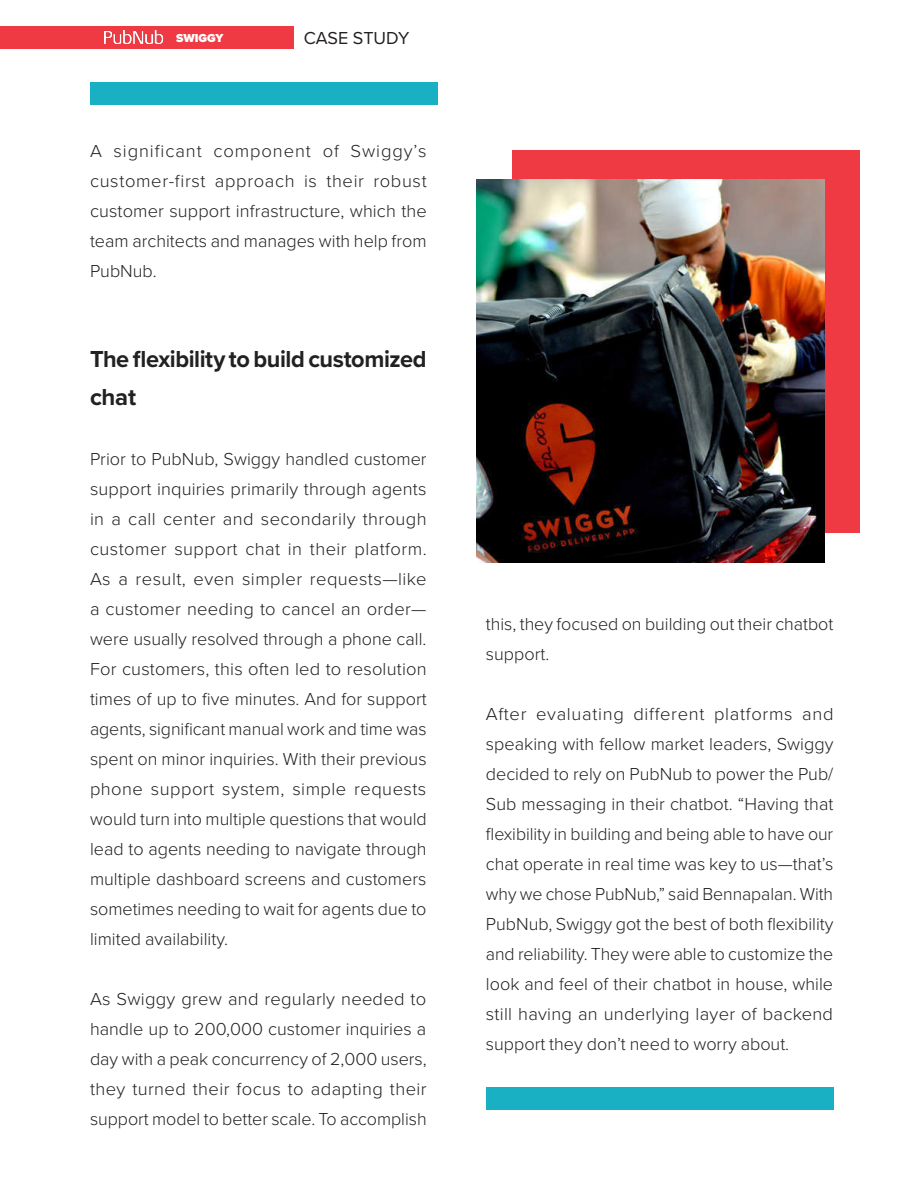
<style>
.page{position:relative;width:918px;height:1188px;background:#fff}
.page>*{position:absolute;margin:0;border:0;box-sizing:border-box;transform-origin:0 0}
.t1{font:700 24px/37.5px "Proxima Nova";letter-spacing:-.02em;color:#212121}
.t2{font:300 18px/30px "Proxima Nova";color:#212121;text-align:justify}
.t3{font:18px "Proxima Nova";letter-spacing:-.005em;color:#231f20}
.t4{font:900 12px "Proxima Nova";color:#fff}
</style>
<div class="page">
<div style="left:512px;top:150px;width:348px;height:382px;background:#f03a43"></div>
<img style="left:477px;top:180px;width:347px;height:382px">
<div style="left:486px;top:1087px;width:347px;height:23px;background:#1ab0c3"></div>
<div style="left:90px;top:82px;width:347px;height:23px;background:#1ab0c3"></div>
<div style="left:0;top:26px;width:294px;height:23px;background:#f03a43"></div>
<img style="left:105px;top:30px;width:59px;height:13px">
<p class="t4" style="left:176px;top:29px;width:49px">SWIGGY</p>
<p class="t3" style="left:304px;top:24px;width:107px">CASE STUDY</p>
<p class="t2" style="left:90px;top:136px;width:338px">A significant component of Swiggy’s customer-first approach is their robust customer support infrastructure, which the team architects and manages with help from PubNub.</p>
<p class="t1" style="left:90px;top:340px;width:338px">The flexibility to build customized chat</p>
<p class="t2" style="left:90px;top:443px;width:338px">Prior to PubNub, Swiggy handled customer support inquiries primarily through agents in a call center and secondarily through customer support chat in their platform.<br>As a result, even simpler requests—like a customer needing to cancel an order— were usually resolved through a phone call.<br>For customers, this often led to resolution times of up to five minutes. And for support agents, significant manual work and time was spent on minor inquiries. With their previous phone support system, simple requests would turn into multiple questions that would lead to agents needing to navigate through multiple dashboard screens and customers sometimes needing to wait for agents due to limited availability.</p>
<p class="t2" style="left:90px;top:983px;width:338px">As Swiggy grew and regularly needed to handle up to 200,000 customer inquiries a day with a peak concurrency of 2,000 users, they turned their focus to adapting their support model to better scale. To accomplish</p>
<p class="t2" style="left:486px;top:608px;width:349px">this, they focused on building out their chatbot support.</p>
<p class="t2" style="left:486px;top:698px;width:349px">After evaluating different platforms and speaking with fellow market leaders, Swiggy decided to rely on PubNub to power the Pub/ Sub messaging in their chatbot. “Having that flexibility in building and being able to have our chat operate in real time was key to us—that’s why we chose PubNub,” said Bennapalan. With PubNub, Swiggy got the best of both flexibility and reliability. They were able to customize the look and feel of their chatbot in house, while still having an underlying layer of backend support they don’t need to worry about.</p>
</div>
